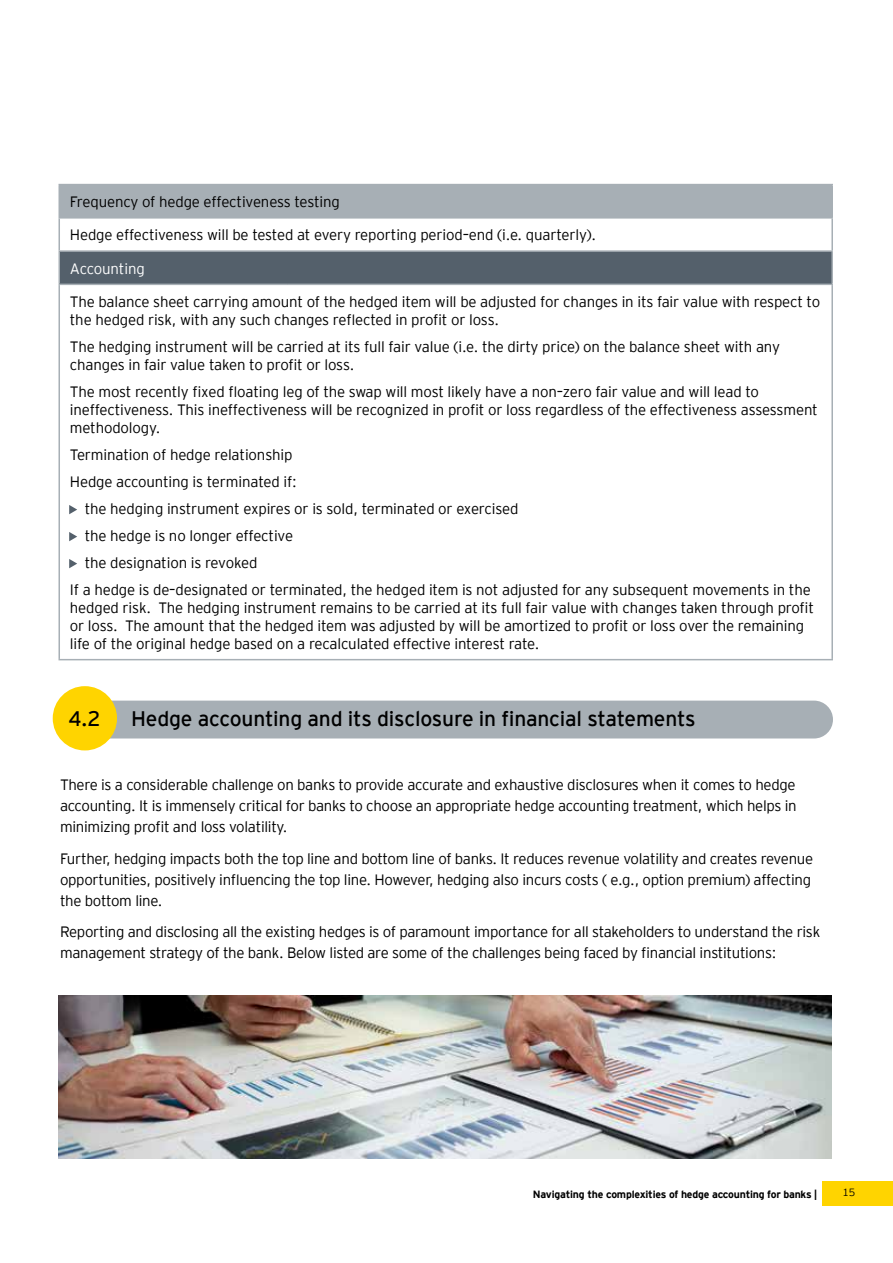
<style>
.page{position:relative;width:893px;height:1263px;background:#fff}
.page>*{position:absolute;margin:0;border:0;box-sizing:border-box;transform-origin:0 0}
.t1{font:21px "EY Interstate";letter-spacing:-.01em;color:#000}
.t2{font:300 15px/18px "EY Interstate";letter-spacing:-.01em;color:#000}
.t3{font:300 15px "EY Interstate";letter-spacing:-.01em;color:#fff}
.t4{font:700 10.5px "EY Interstate";letter-spacing:-.02em;color:#000}
.t5{font:300 10.5px "EY Interstate";color:#000}
.s1{font-size:12px;color:#54606b}
</style>
<div class="page">
<div style="left:822px;top:1181px;width:71px;height:24px;background:#ffd400"></div>
<div style="left:85px;top:701px;width:748px;height:37px;background:#a7afb5;border-radius:19px"></div>
<div style="left:53px;top:686px;width:64px;height:64px;background:#ffd400;border-radius:50%"></div>
<div style="left:59px;top:185px;width:773px;height:33px;background:#a7afb5"></div>
<div style="left:59px;top:251px;width:773px;height:33px;background:#54606b"></div>
<hr style="left:58px;top:184px;width:229px;height:1px;background:#a7afb5">
<hr style="left:58px;top:185px;width:2px;height:32px;background:#a7afb5">
<hr style="left:287px;top:184px;width:546px;height:1px;background:#a7afb5">
<hr style="left:831px;top:185px;width:2px;height:32px;background:#a7afb5">
<hr style="left:58px;top:217px;width:229px;height:2px;background:#a7afb5">
<hr style="left:58px;top:219px;width:2px;height:31px;background:#a7afb5">
<hr style="left:287px;top:217px;width:546px;height:2px;background:#a7afb5">
<hr style="left:831px;top:219px;width:2px;height:31px;background:#a7afb5">
<hr style="left:58px;top:250px;width:229px;height:2px;background:#a7afb5">
<hr style="left:58px;top:252px;width:2px;height:32px;background:#a7afb5">
<hr style="left:287px;top:250px;width:546px;height:2px;background:#a7afb5">
<hr style="left:831px;top:252px;width:2px;height:32px;background:#a7afb5">
<hr style="left:58px;top:284px;width:229px;height:1px;background:#a7afb5">
<hr style="left:58px;top:285px;width:2px;height:374px;background:#a7afb5">
<hr style="left:287px;top:284px;width:546px;height:1px;background:#a7afb5">
<hr style="left:831px;top:285px;width:2px;height:374px;background:#a7afb5">
<hr style="left:58px;top:659px;width:229px;height:1px;background:#a7afb5">
<hr style="left:287px;top:659px;width:546px;height:1px;background:#a7afb5">
<img style="left:58px;top:996px;width:773px;height:163px">
<p class="t2" style="left:70px;top:192px;width:272px">Frequency of hedge effectiveness testing</p>
<p class="t2" style="left:70px;top:225px;width:528px">Hedge effectiveness will be tested at every reporting period–end (i.e. quarterly).</p>
<p class="t3" style="left:70px;top:258px;width:76px">Accounting</p>
<p class="t2" style="left:70px;top:292px;width:752px">The balance sheet carrying amount of the hedged item will be adjusted for changes in its fair value with respect to the hedged risk, with any such changes reflected in profit or loss.</p>
<p class="t2" style="left:70px;top:337px;width:712px">The hedging instrument will be carried at its full fair value (i.e. the dirty price) on the balance sheet with any changes in fair value taken to profit or loss.</p>
<p class="t2" style="left:70px;top:382px;width:749px">The most recently fixed floating leg of the swap will most likely have a non–zero fair value and will lead to ineffectiveness. This ineffectiveness will be recognized in profit or loss regardless of the effectiveness assessment methodology.</p>
<p class="t2" style="left:70px;top:440px;width:228px;line-height:27px">Termination of hedge relationship<br>Hedge accounting is terminated if:</p>
<p class="t2" style="left:70px;top:499px;width:450px"><span class="s1">•</span> the hedging instrument expires or is sold, terminated or exercised</p>
<p class="t2" style="left:70px;top:526px;width:225px"><span class="s1">•</span> the hedge is no longer effective</p>
<p class="t2" style="left:70px;top:548px;width:742px;line-height:27px"><span class="s1">•</span> the designation is revoked<br>If a hedge is de–designated or terminated, the hedged item is not adjusted for any subsequent movements in the</p>
<p class="t2" style="left:70px;top:598px;width:746px">hedged risk. The hedging instrument remains to be carried at its full fair value with changes taken through profit or loss. The amount that the hedged item was adjusted by will be amortized to profit or loss over the remaining life of the original hedge based on a recalculated effective interest rate.</p>
<h1 class="t1" style="left:68px;top:704px;width:34px">4.2</h1>
<h1 class="t1" style="left:131px;top:703px;width:566px">Hedge accounting and its disclosure in financial statements</h1>
<p class="t2" style="left:60px;top:773px;width:738px;line-height:21px;text-align:justify">There is a considerable challenge on banks to provide accurate and exhaustive disclosures when it comes to hedge accounting. It is immensely critical for banks to choose an appropriate hedge accounting treatment, which helps in minimizing profit and loss volatility.</p>
<p class="t2" style="left:60px;top:847px;width:755px;line-height:21px">Further, hedging impacts both the top line and bottom line of banks. It reduces revenue volatility and creates revenue opportunities, positively influencing the top line. However, hedging also incurs costs ( e.g., option premium) affecting the bottom line.</p>
<p class="t2" style="left:60px;top:920px;width:762px;line-height:21px">Reporting and disclosing all the existing hedges is of paramount importance for all stakeholders to understand the risk management strategy of the bank. Below listed are some of the challenges being faced by financial institutions:</p>
<p class="t4" style="left:533px;top:1186px;width:286px">Navigating the complexities of hedge accounting for banks |</p>
<p class="t5" style="left:842px;top:1185px;width:14px">15</p>
</div>
